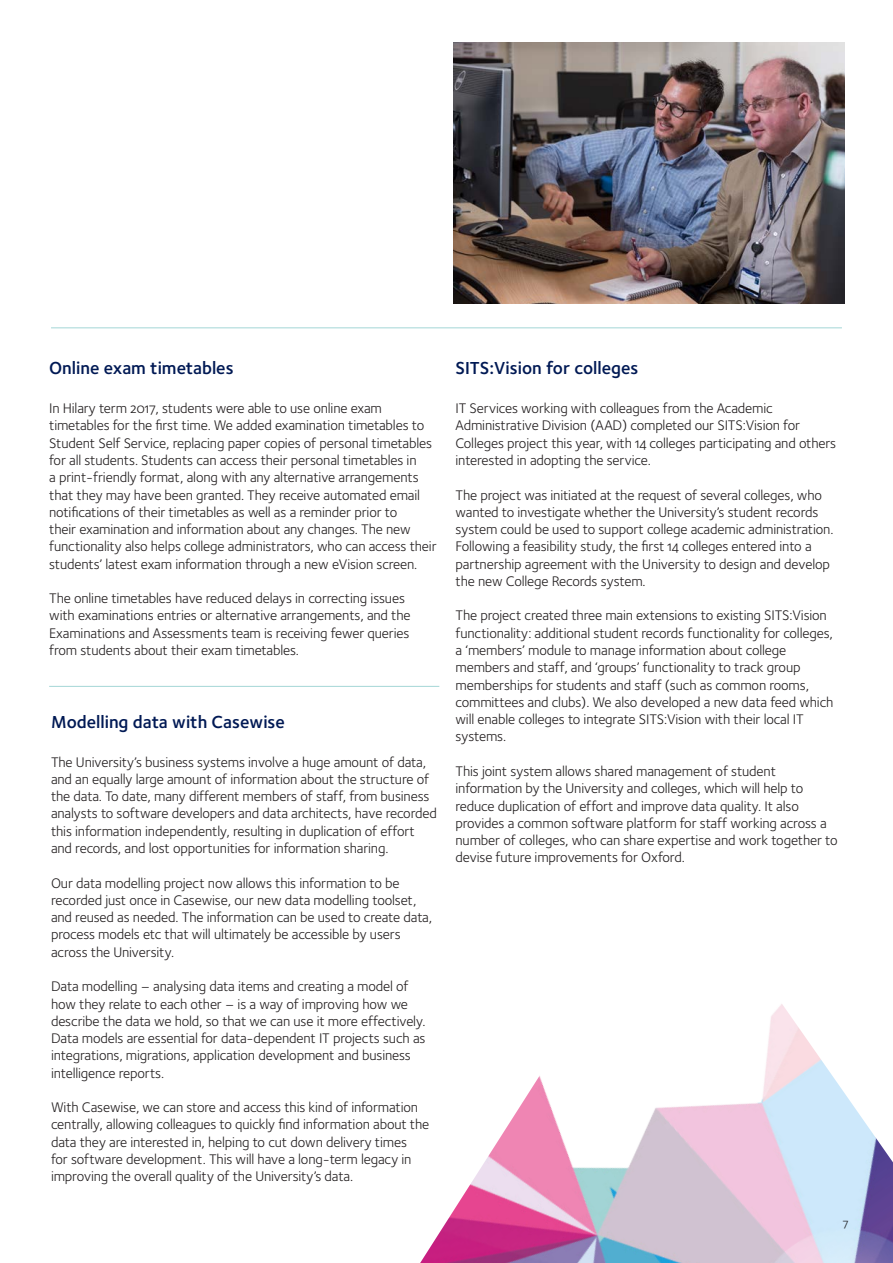
<style>
.page{position:relative;width:893px;height:1263px;background:#fff}
.page>*{position:absolute;margin:0;border:0;box-sizing:border-box;transform-origin:0 0}
.t1{font:18px "Foundry Sterling Demi OSF";color:#001954}
.t2{font:14.4px/17.2px "Foundry Sterling Book OSF";letter-spacing:-.01em;color:#231f20}
.t3{font:12px "Foundry Sterling Book OSF";color:#231f20}
</style>
<div class="page">
<hr style="left:51px;top:328px;width:791px;height:1px;background:#a4d6d6">
<hr style="left:49px;top:686px;width:390px;height:1px;background:#a4d6d6">
<img style="left:420px;top:1004px;width:473px;height:259px">
<img style="left:453px;top:43px;width:391px;height:261px">
<p class="t1" style="left:49px;top:355px;width:186px">Online exam timetables</p>
<p class="t2" style="left:49px;top:399px;width:389px">In Hilary term 2017, students were able to use online exam timetables for the first time. We added examination timetables to Student Self Service, replacing paper copies of personal timetables for all students. Students can access their personal timetables in<br>a print-friendly format, along with any alternative arrangements that they may have been granted. They receive automated email notifications of their timetables as well as a reminder prior to<br>their examination and information about any changes. The new functionality also helps college administrators, who can access their students’ latest exam information through a new eVision screen.</p>
<p class="t2" style="left:49px;top:589px;width:363px">The online timetables have reduced delays in correcting issues with examinations entries or alternative arrangements, and the Examinations and Assessments team is receiving fewer queries from students about their exam timetables.</p>
<p class="t1" style="left:51px;top:709px;width:235px">Modelling data with Casewise</p>
<p class="t2" style="left:51px;top:753px;width:387px">The University’s business systems involve a huge amount of data, and an equally large amount of information about the structure of the data. To date, many different members of staff, from business analysts to software developers and data architects, have recorded this information independently, resulting in duplication of effort and records, and lost opportunities for information sharing.</p>
<p class="t2" style="left:51px;top:874px;width:383px">Our data modelling project now allows this information to be recorded just once in Casewise, our new data modelling toolset, and reused as needed. The information can be used to create data, process models etc that will ultimately be accessible by users across the University.</p>
<p class="t2" style="left:51px;top:977px;width:376px">Data modelling – analysing data items and creating a model of how they relate to each other – is a way of improving how we describe the data we hold, so that we can use it more effectively.<br>Data models are essential for data-dependent IT projects such as integrations, migrations, application development and business intelligence reports.</p>
<p class="t2" style="left:51px;top:1098px;width:380px">With Casewise, we can store and access this kind of information centrally, allowing colleagues to quickly find information about the data they are interested in, helping to cut down delivery times<br>for software development. This will have a long-term legacy in improving the overall quality of the University’s data.</p>
<p class="t1" style="left:455px;top:355px;width:184px">SITS:Vision for colleges</p>
<p class="t2" style="left:455px;top:399px;width:382px">IT Services working with colleagues from the Academic Administrative Division (AAD) completed our SITS:Vision for Colleges project this year, with 14 colleges participating and others interested in adopting the service.</p>
<p class="t2" style="left:455px;top:486px;width:379px">The project was initiated at the request of several colleges, who wanted to investigate whether the University’s student records system could be used to support college academic administration.<br>Following a feasibility study, the first 14 colleges entered into a partnership agreement with the University to design and develop the new College Records system.</p>
<p class="t2" style="left:455px;top:607px;width:379px">The project created three main extensions to existing SITS:Vision functionality: additional student records functionality for colleges, a ‘members’ module to manage information about college members and staff, and ‘groups’ functionality to track group memberships for students and staff (such as common rooms, committees and clubs). We also developed a new data feed which will enable colleges to integrate SITS:Vision with their local IT systems.</p>
<p class="t2" style="left:455px;top:762px;width:384px">This joint system allows shared management of student information by the University and colleges, which will help to reduce duplication of effort and improve data quality. It also provides a common software platform for staff working across a number of colleges, who can share expertise and work together to devise future improvements for Oxford.</p>
<p class="t3" style="left:843px;top:1214px;width:7px">7</p>
</div>
